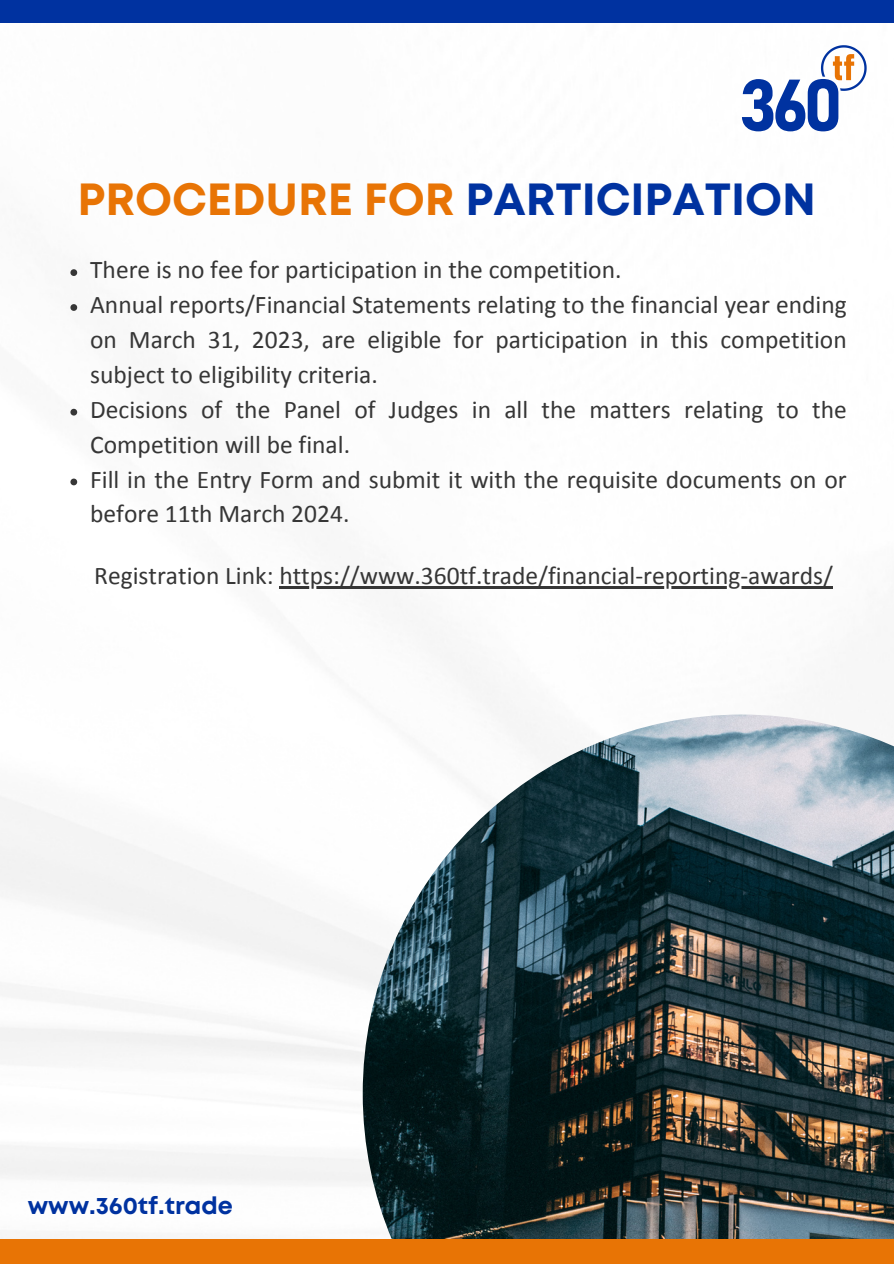
<style>
.page{position:relative;width:894px;height:1264px;background:#fff}
.page>*{position:absolute;margin:0;border:0;box-sizing:border-box;transform-origin:0 0}
.t1{font:700 45px "Mont";color:#0032a0}
.t2{font:25.5px/34.8px "Calibri";color:#363636}
.t3{font:700 24px "Mont";color:#0032a0}
.s1{color:#e87405}
</style>
<div class="page">
<img style="left:0;top:63px;width:867px;height:1175px">
<img style="left:362px;top:714px;width:531px;height:524px">
<div style="left:0;top:1238px;width:893px;height:25px;background:#e87405"></div>
<div style="left:0;top:0;width:893px;height:23px;background:#0032a0"></div>
<svg style="left:741px;top:45px;width:125px;height:86px"></svg>
<hr style="left:279px;top:586px;width:553px;height:2px;background:#363636">
<svg style="left:70px;top:269px;width:7px;height:7px"></svg>
<svg style="left:70px;top:304px;width:7px;height:7px"></svg>
<svg style="left:70px;top:409px;width:7px;height:6px"></svg>
<svg style="left:70px;top:478px;width:7px;height:7px"></svg>
<p class="t1" style="left:77px;top:182px;width:740px"><span class="s1">PROCEDURE FOR</span> PARTICIPATION</p>
<p class="t2" style="left:90px;top:254px;width:532px">There is no fee for participation in the competition.</p>
<p class="t2" style="left:90px;top:289px;width:758px;text-align:justify">Annual reports/Financial Statements relating to the financial year ending on March 31, 2023, are eligible for participation in this competition subject to eligibility criteria.</p>
<p class="t2" style="left:90px;top:394px;width:758px">Decisions of the Panel of Judges in all the matters relating to the<br>Competition will be final.</p>
<h2 class="t2" style="left:90px;top:464px;width:758px">Fill in the Entry Form and submit it with the requisite documents on or before 11th March 2024.</h2>
<p class="t2" style="left:94px;top:560px;width:740px">Registration Link: https://www.360tf.trade/financial-reporting-awards/</p>
<p class="t3" style="left:28px;top:1196px;width:206px">www.360tf.trade</p>
</div>
